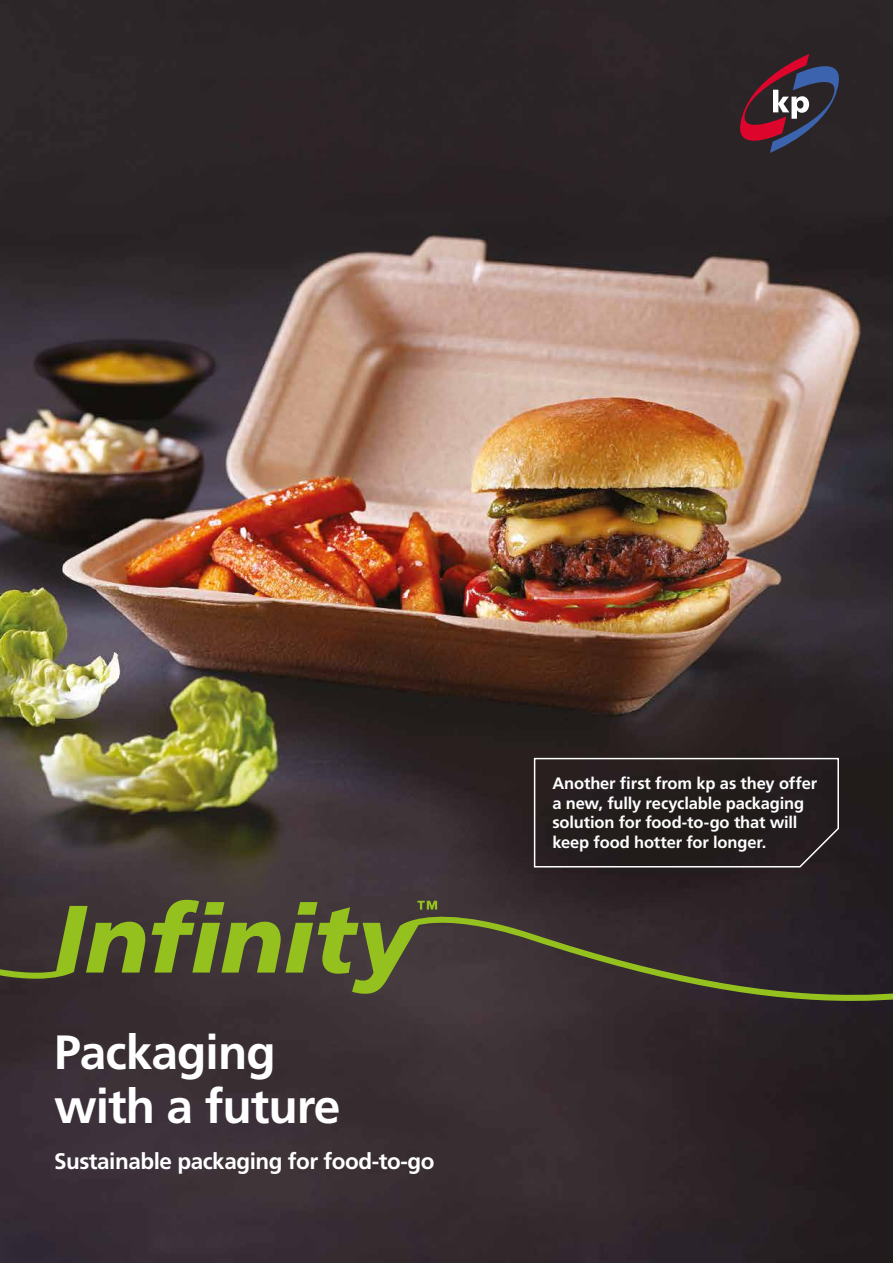
<style>
.page{position:relative;width:893px;height:1263px;background:#fff}
.page>*{position:absolute;margin:0;border:0;box-sizing:border-box;transform-origin:0 0}
.t1{font:700 48px/54px "Frutiger";letter-spacing:-.02em;color:#fff}
.t2{font:700 22.5px "Frutiger";letter-spacing:-.02em;color:#fff}
.t3{font:700 16.5px/19.5px "Frutiger";letter-spacing:-.01em;color:#fff}
</style>
<div class="page">
<img style="left:0;top:0;width:893px;height:1263px">
<svg style="left:152px;top:900px;width:207px;height:74px;background:#69782d"></svg>
<svg style="left:0;top:867px;width:145px;height:112px;background:#4e4f30"></svg>
<svg style="left:417px;top:901px;width:20px;height:8px"></svg>
<svg style="left:352px;top:910px;width:541px;height:114px;background:#3d372f"></svg>
<svg style="left:740px;top:54px;width:99px;height:99px;background:#4b3241"></svg>
<div style="left:533px;top:757px;width:307px;height:111px;background:#231d1e"></div>
<h1 class="t1" style="left:54px;top:1024px;width:288px">Packaging with a future</h1>
<h2 class="t2" style="left:54px;top:1148px;width:382px">Sustainable packaging for food-to-go</h2>
<p class="t3" style="left:552px;top:773px;width:266px">Another first from kp as they offer a new, fully recyclable packaging solution for food-to-go that will keep food hotter for longer.</p>
</div>
